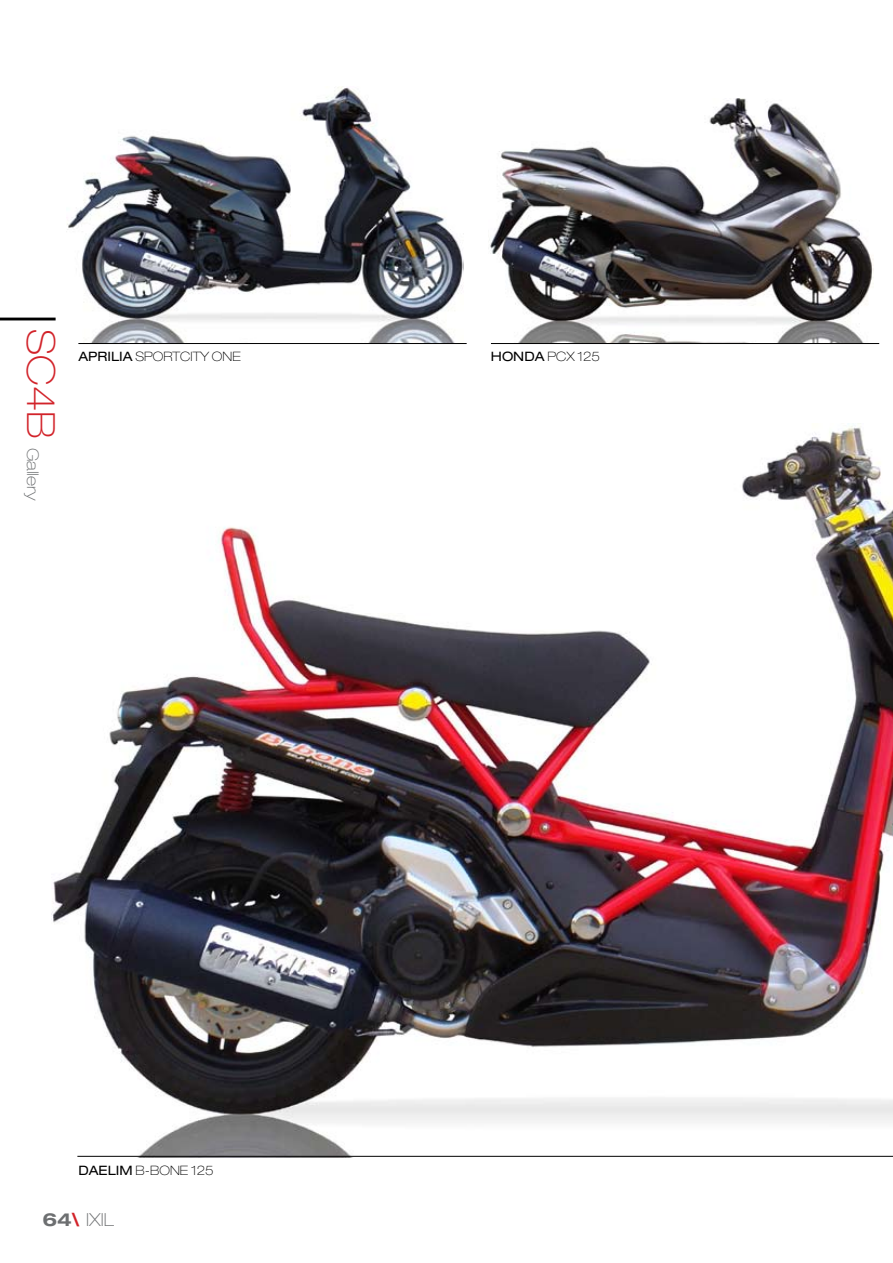
<style>
.page{position:relative;width:893px;height:1263px;background:#fff}
.page>*{position:absolute;margin:0;border:0;box-sizing:border-box;transform-origin:0 0}
.t1{font:100 expanded 38.85px "Helvetica Neue LT Pro";color:#d2232a}
.t2{font:100 expanded 18px "Helvetica Neue LT Pro";color:#6d6f71}
.t3{font:100 expanded 16.2px "Helvetica Neue LT Pro";color:#6d6f71}
.t4{font:100 expanded 12.9px "Helvetica Neue LT Pro";color:#000}
.s1{font-weight:400}
.s2{font-weight:700}
.s3{font-weight:700;color:#d2232a}
</style>
<div class="page">
<img style="left:52px;top:426px;width:841px;height:730px">
<hr style="left:0;top:318px;width:56px;height:2px;background:#000">
<img style="left:66px;top:87px;width:397px;height:256px">
<img style="left:489px;top:99px;width:384px;height:244px">
<hr style="left:78px;top:343px;width:389px;height:1px;background:#000">
<hr style="left:491px;top:343px;width:388px;height:1px;background:#000">
<hr style="left:77px;top:1156px;width:816px;height:1px;background:#000">
<h1 class="t1" style="left:64px;top:329px;width:112px;rotate:90deg">SC4B</h1>
<p class="t3" style="left:42px;top:447px;width:54px;rotate:90deg">Gallery</p>
<p class="t4" style="left:78px;top:348px;width:164px"><span class="s1">APRILIA</span> SPORTCITY ONE</p>
<p class="t4" style="left:491px;top:348px;width:111px"><span class="s1">HONDA</span> PCX 125</p>
<p class="t4" style="left:78px;top:1163px;width:137px"><span class="s1">DAELIM</span> B-BONE 125</p>
<h2 class="t2" style="left:43px;top:1209px;width:73px"><span class="s2">64</span><span class="s3">\</span> IXIL</h2>
</div>
